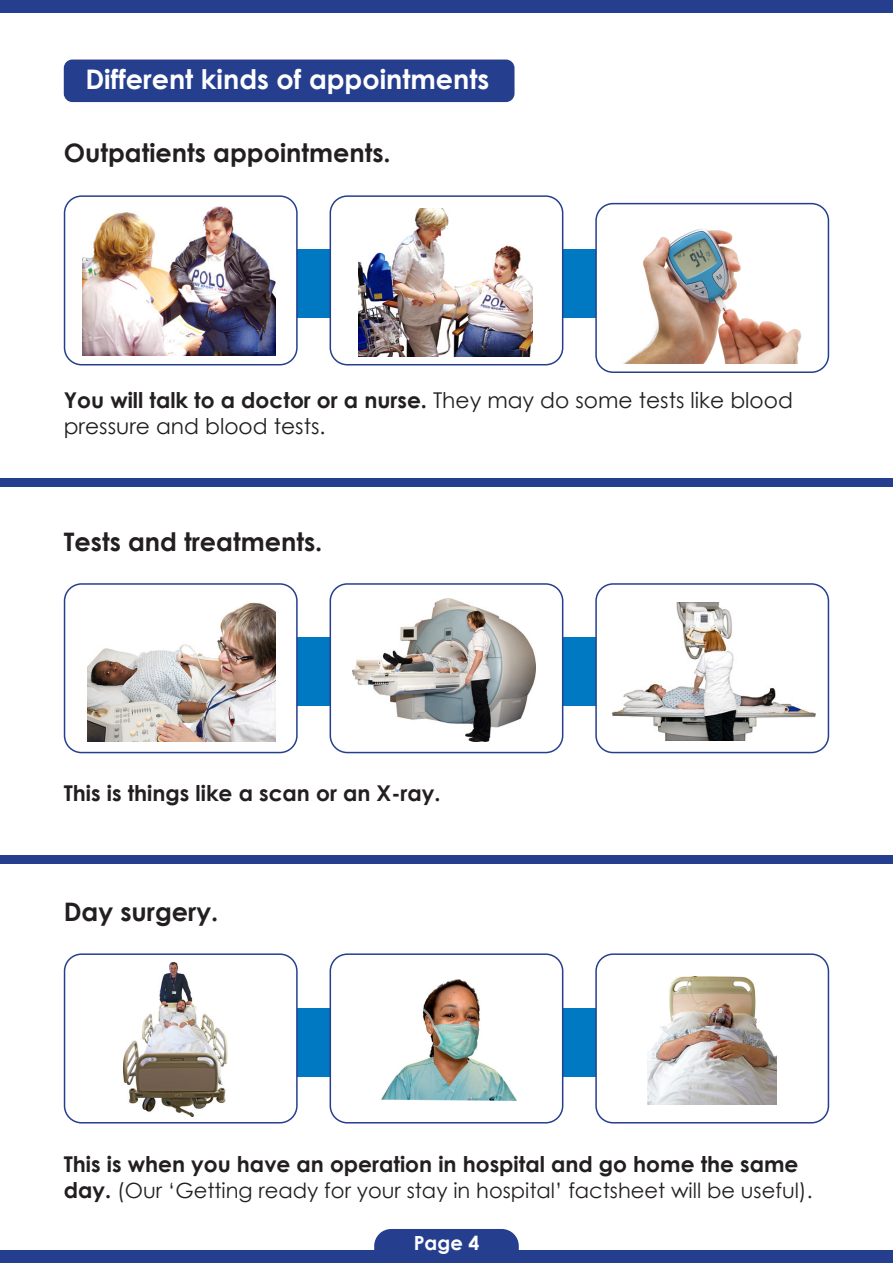
<style>
.page{position:relative;width:893px;height:1263px;background:#fff}
.page>*{position:absolute;margin:0;border:0;box-sizing:border-box;transform-origin:0 0}
.t1{font:700 27px "Century Gothic";color:#fff}
.t2{font:700 25.5px "Century Gothic";color:#231f20}
.t3{font:700 21.75px "Century Gothic";color:#231f20}
.t4{font:21.75px/26.1px "Century Gothic";color:#231f20}
.t5{font:21px "Century Gothic";color:#231f20}
.t6{font:700 19.5px "Century Gothic";color:#fff}
.s1{font-weight:700}
.s2{font-weight:700;font-size:21.75px}
</style>
<div class="page">
<div style="left:0;top:1250px;width:893px;height:13px;background:#253f8e"></div>
<div style="left:0;top:0;width:893px;height:13px;background:#253f8e"></div>
<div style="left:374px;top:1229px;width:145px;height:21px;background:#253f8e"></div>
<div style="left:64px;top:60px;width:450px;height:42px;background:#253f8e;border-radius:9px"></div>
<div style="left:293px;top:250px;width:102px;height:68px;background:#0079c2"></div>
<div style="left:293px;top:638px;width:102px;height:68px;background:#0079c2"></div>
<div style="left:293px;top:1008px;width:102px;height:68px;background:#0079c2"></div>
<div style="left:540px;top:250px;width:102px;height:68px;background:#0079c2"></div>
<div style="left:540px;top:638px;width:102px;height:68px;background:#0079c2"></div>
<div style="left:540px;top:1008px;width:102px;height:68px;background:#0079c2"></div>
<div style="left:65px;top:196px;width:232px;height:169px;background:#fff;border-radius:17px"></div>
<div style="left:64px;top:195px;width:234px;height:170px;border:2px solid #253f8e;border-radius:17px"></div>
<div style="left:65px;top:584px;width:232px;height:168px;background:#fff;border-radius:17px"></div>
<div style="left:64px;top:583px;width:234px;height:170px;border:2px solid #253f8e;border-radius:17px"></div>
<div style="left:65px;top:954px;width:232px;height:169px;background:#fff;border-radius:17px"></div>
<div style="left:64px;top:953px;width:234px;height:170px;border:2px solid #253f8e;border-radius:17px"></div>
<div style="left:330px;top:196px;width:233px;height:169px;background:#fff;border-radius:17px"></div>
<div style="left:330px;top:195px;width:233px;height:170px;border:2px solid #253f8e;border-radius:17px"></div>
<div style="left:330px;top:584px;width:233px;height:168px;background:#fff;border-radius:17px"></div>
<div style="left:330px;top:583px;width:233px;height:170px;border:2px solid #253f8e;border-radius:17px"></div>
<div style="left:330px;top:954px;width:233px;height:169px;background:#fff;border-radius:17px"></div>
<div style="left:330px;top:953px;width:233px;height:170px;border:2px solid #253f8e;border-radius:17px"></div>
<div style="left:596px;top:204px;width:232px;height:168px;background:#fff;border-radius:17px"></div>
<div style="left:595px;top:203px;width:234px;height:170px;border:2px solid #253f8e;border-radius:17px"></div>
<div style="left:596px;top:584px;width:232px;height:168px;background:#fff;border-radius:17px"></div>
<div style="left:595px;top:583px;width:234px;height:170px;border:2px solid #253f8e;border-radius:17px"></div>
<div style="left:596px;top:954px;width:232px;height:169px;background:#fff;border-radius:17px"></div>
<div style="left:595px;top:953px;width:234px;height:170px;border:2px solid #253f8e;border-radius:17px"></div>
<div style="left:0;top:478px;width:893px;height:9px;background:#253f8e"></div>
<div style="left:0;top:855px;width:893px;height:9px;background:#253f8e"></div>
<img style="left:83px;top:207px;width:193px;height:149px">
<img style="left:358px;top:208px;width:175px;height:149px">
<img style="left:624px;top:229px;width:178px;height:134px">
<img style="left:87px;top:602px;width:189px;height:139px">
<img style="left:612px;top:602px;width:203px;height:139px">
<img style="left:353px;top:598px;width:182px;height:143px">
<img style="left:123px;top:962px;width:104px;height:154px">
<img style="left:381px;top:979px;width:135px;height:121px">
<img style="left:648px;top:976px;width:129px;height:129px">
<p class="t1" style="left:85px;top:58px;width:405px">Different kinds of appointments</p>
<p class="t2" style="left:64px;top:133px;width:328px">Outpatients appointments.</p>
<p class="t4" style="left:64px;top:386px;width:731px"><span class="s1">You will talk to a doctor or a nurse.</span> They may do some tests like blood pressure and blood tests.</p>
<p class="t2" style="left:64px;top:523px;width:260px">Tests and treatments.</p>
<p class="t3" style="left:64px;top:776px;width:378px">This is things like a scan or an X-ray.</p>
<p class="t2" style="left:64px;top:893px;width:156px">Day surgery.</p>
<p class="t3" style="left:64px;top:1148px;width:736px">This is when you have an operation in hospital and go home the same</p>
<p class="t5" style="left:64px;top:1176px;width:750px"><span class="s2">day.</span> (Our ‘Getting ready for your stay in hospital’ factsheet will be useful).</p>
<p class="t6" style="left:414px;top:1228px;width:67px">Page 4</p>
</div>
